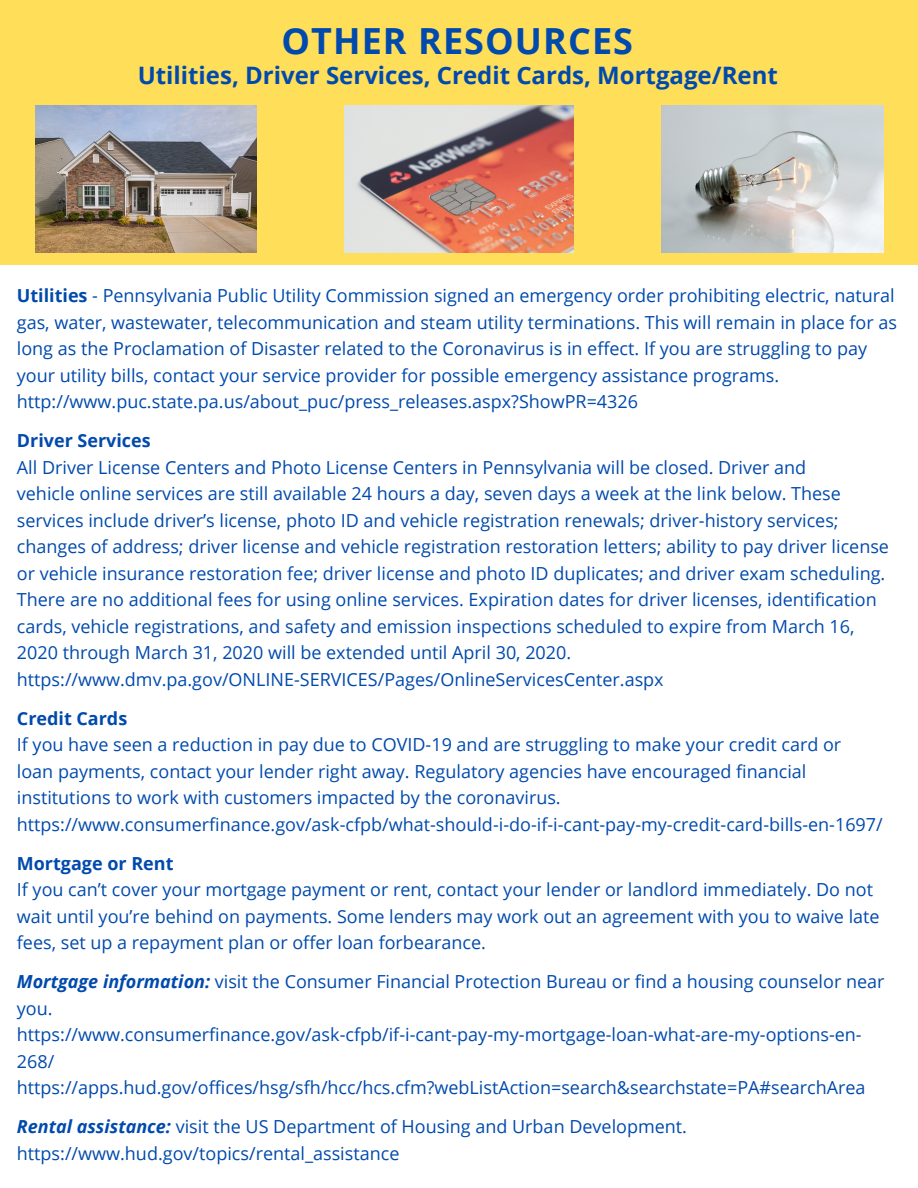
<style>
.page{position:relative;width:918px;height:1188px;background:#fff}
.page>*{position:absolute;margin:0;border:0;box-sizing:border-box;transform-origin:0 0}
.t1{font:700 36px "Open Sans";letter-spacing:.03em;color:#004aad}
.t2{font:700 24px "Open Sans";color:#004aad}
.t3{font:18px/26.5px "Open Sans";color:#004aad}
.t4{font:700 18px "Open Sans";color:#004aad}
.s1{font-weight:700}
.s2{font-weight:700;font-style:italic}
</style>
<div class="page">
<div style="left:0;top:0;width:918px;height:264px;background:#ffde59"></div>
<img style="left:35px;top:105px;width:222px;height:148px">
<img style="left:344px;top:105px;width:230px;height:148px">
<img style="left:662px;top:105px;width:221px;height:148px">
<h1 class="t1" style="left:281px;top:15px;width:353px">OTHER RESOURCES</h1>
<h2 class="t2" style="left:138px;top:58px;width:642px">Utilities, Driver Services, Credit Cards, Mortgage/Rent</h2>
<p class="t3" style="left:17px;top:282px;width:882px"><span class="s1">Utilities</span> - Pennsylvania Public Utility Commission signed an emergency order prohibiting electric, natural gas, water, wastewater, telecommunication and steam utility terminations. This will remain in place for as long as the Proclamation of Disaster related to the Coronavirus is in effect. If you are struggling to pay your utility bills, contact your service provider for possible emergency assistance programs. http://www.puc.state.pa.us/about_puc/press_releases.aspx?ShowPR=4326</p>
<p class="t4" style="left:17px;top:428px;width:135px">Driver Services</p>
<p class="t3" style="left:17px;top:454px;width:874px">All Driver License Centers and Photo License Centers in Pennsylvania will be closed. Driver and<br>vehicle online services are still available 24 hours a day, seven days a week at the link below. These services include driver’s license, photo ID and vehicle registration renewals; driver-history services; changes of address; driver license and vehicle registration restoration letters; ability to pay driver license or vehicle insurance restoration fee; driver license and photo ID duplicates; and driver exam scheduling.<br>There are no additional fees for using online services. Expiration dates for driver licenses, identification cards, vehicle registrations, and safety and emission inspections scheduled to expire from March 16, 2020 through March 31, 2020 will be extended until April 30, 2020. https://www.dmv.pa.gov/ONLINE-SERVICES/Pages/OnlineServicesCenter.aspx</p>
<p class="t4" style="left:17px;top:706px;width:112px">Credit Cards</p>
<p class="t3" style="left:17px;top:731px;width:867px">If you have seen a reduction in pay due to COVID-19 and are struggling to make your credit card or<br>loan payments, contact your lender right away. Regulatory agencies have encouraged financial institutions to work with customers impacted by the coronavirus. https://www.consumerfinance.gov/ask-cfpb/what-should-i-do-if-i-cant-pay-my-credit-card-bills-en-1697/</p>
<p class="t4" style="left:17px;top:851px;width:158px">Mortgage or Rent</p>
<p class="t3" style="left:17px;top:876px;width:864px">If you can’t cover your mortgage payment or rent, contact your lender or landlord immediately. Do not wait until you’re behind on payments. Some lenders may work out an agreement with you to waive late fees, set up a repayment plan or offer loan forbearance.</p>
<p class="t3" style="left:17px;top:968px;width:869px"><span class="s2">Mortgage information:</span> visit the Consumer Financial Protection Bureau or find a housing counselor near you. https://www.consumerfinance.gov/ask-cfpb/if-i-cant-pay-my-mortgage-loan-what-are-my-options-en-268/ https://apps.hud.gov/offices/hsg/sfh/hcc/hcs.cfm?webListAction=search&amp;searchstate=PA#searchArea</p>
<p class="t3" style="left:17px;top:1113px;width:672px"><span class="s2">Rental assistance:</span> visit the US Department of Housing and Urban Development. https://www.hud.gov/topics/rental_assistance</p>
</div>
